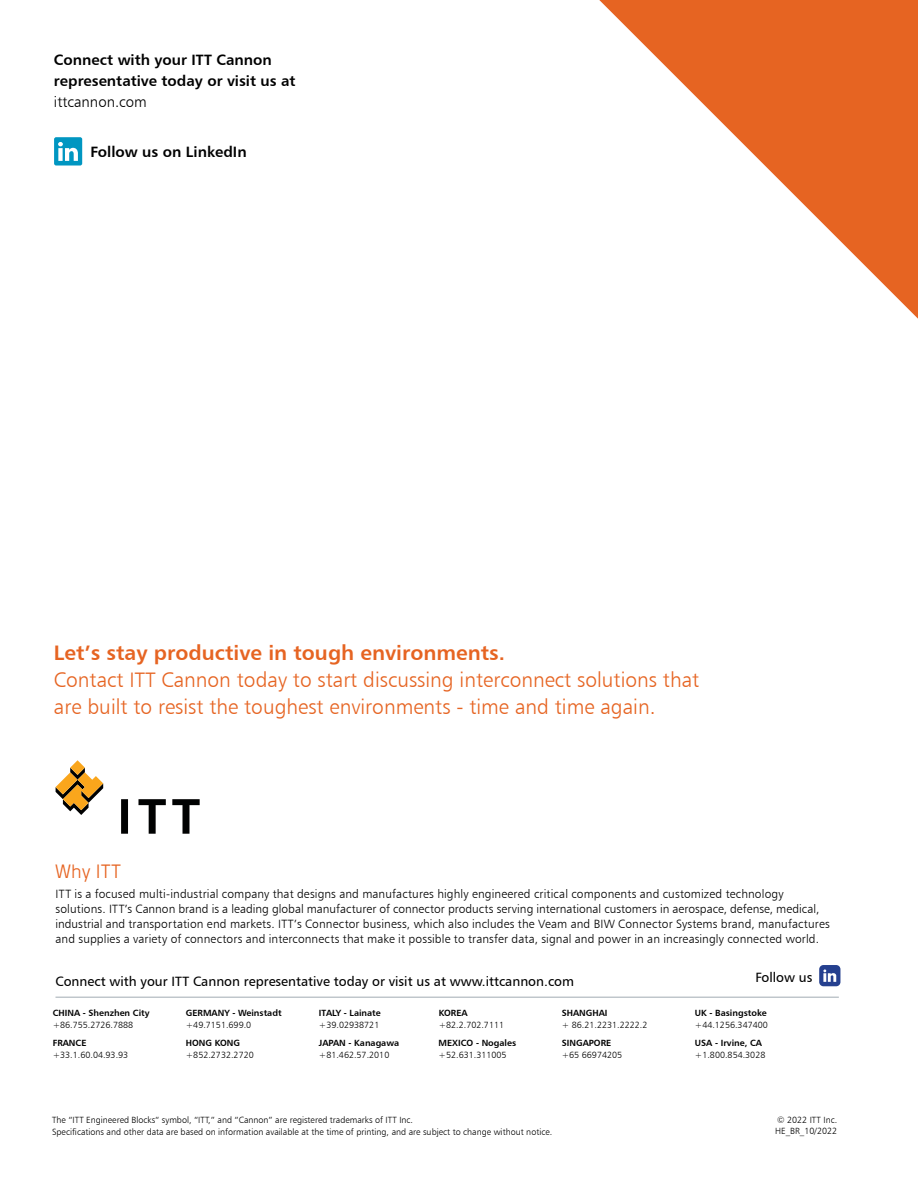
<style>
.page{position:relative;width:918px;height:1188px;background:#fff}
.page>*{position:absolute;margin:0;border:0;box-sizing:border-box;transform-origin:0 0}
.t1{font:22.5px "Blender Pro";letter-spacing:-.01em;color:#e66422}
.t2{font:21px/27px "Humanist 777 BT Light B";color:#e66422}
.t3{font:21px "Humanist 777 BT Bold B";color:#e66422}
.t4{font:15px/21px "Humanist 777 BT Bold B";color:#000}
.t5{font:15px "Humanist 777 BT Light B";color:#000}
.t6{font:13.5px "Humanist 777 BT Roman B";color:#000}
.t7{font:12px/15px "Humanist 777 BT Light B";letter-spacing:.01em;color:#000}
.t8{font:9px/10.8px "Humanist 777 BT Light B";color:#000}
.t9{font:9px "Humanist 777 BT Bold B";color:#000}
</style>
<div class="page">
<svg style="left:599px;top:0;width:319px;height:319px"></svg>
<div style="left:54px;top:137px;width:28px;height:29px;background:#0096c1;border-radius:2px"></div>
<svg style="left:58px;top:142px;width:20px;height:19px"></svg>
<hr style="left:56px;top:997px;width:783px;height:1px;background:#a1abb2">
<div style="left:819px;top:965px;width:21px;height:21px;background:#25408f;border-radius:4px"></div>
<svg style="left:823px;top:969px;width:13px;height:13px"></svg>
<svg style="left:121px;top:799px;width:79px;height:35px"></svg>
<svg style="left:56px;top:760px;width:47px;height:55px"></svg>
<p class="t4" style="left:54px;top:49px;width:243px">Connect with your ITT Cannon representative today or visit us at</p>
<p class="t5" style="left:54px;top:93px;width:94px">ittcannon.com</p>
<p class="t4" style="left:90px;top:141px;width:158px">Follow us on LinkedIn</p>
<h2 class="t3" style="left:54px;top:639px;width:453px">Let’s stay productive in tough environments.</h2>
<h2 class="t2" style="left:54px;top:666px;width:647px">Contact ITT Cannon today to start discussing interconnect solutions that are built to resist the toughest environments - time and time again.</h2>
<h1 class="t1" style="left:56px;top:859px;width:68px">Why ITT</h1>
<p class="t7" style="left:56px;top:886px;width:776px">ITT is a focused multi-industrial company that designs and manufactures highly engineered critical components and customized technology solutions. ITT’s Cannon brand is a leading global manufacturer of connector products serving international customers in aerospace, defense, medical, industrial and transportation end markets. ITT’s Connector business, which also includes the Veam and BIW Connector Systems brand, manufactures and supplies a variety of connectors and interconnects that make it possible to transfer data, signal and power in an increasingly connected world.</p>
<p class="t6" style="left:56px;top:973px;width:520px">Connect with your ITT Cannon representative today or visit us at www.ittcannon.com</p>
<p class="t9" style="left:53px;top:1008px;width:98px">CHINA - Shenzhen City</p>
<p class="t8" style="left:53px;top:1020px;width:82px">+86.755.2726.7888</p>
<p class="t9" style="left:53px;top:1037px;width:35px">FRANCE</p>
<p class="t8" style="left:53px;top:1049px;width:77px">+33.1.60.04.93.93</p>
<p class="t6" style="left:755px;top:969px;width:59px">Follow us</p>
<p class="t9" style="left:695px;top:1008px;width:74px">UK - Basingstoke</p>
<p class="t8" style="left:695px;top:1020px;width:75px">+44.1256.347400</p>
<p class="t9" style="left:695px;top:1037px;width:69px">USA - Irvine, CA</p>
<p class="t8" style="left:695px;top:1049px;width:72px">+1.800.854.3028</p>
<p class="t9" style="left:186px;top:1008px;width:97px">GERMANY - Weinstadt</p>
<p class="t8" style="left:186px;top:1020px;width:67px">+49.7151.699.0</p>
<p class="t9" style="left:186px;top:1037px;width:56px">HONG KONG</p>
<p class="t8" style="left:186px;top:1049px;width:69px">+852.2732.2720</p>
<p class="t9" style="left:319px;top:1008px;width:63px">ITALY - Lainate</p>
<p class="t8" style="left:319px;top:1020px;width:62px">+39.02938721</p>
<p class="t9" style="left:319px;top:1037px;width:82px">JAPAN - Kanagawa</p>
<p class="t8" style="left:319px;top:1049px;width:72px">+81.462.57.2010</p>
<p class="t9" style="left:439px;top:1008px;width:30px">KOREA</p>
<p class="t8" style="left:439px;top:1020px;width:67px">+82.2.702.7111</p>
<p class="t9" style="left:439px;top:1037px;width:79px">MEXICO - Nogales</p>
<p class="t8" style="left:439px;top:1049px;width:69px">+52.631.311005</p>
<p class="t9" style="left:562px;top:1008px;width:47px">SHANGHAI</p>
<p class="t8" style="left:562px;top:1020px;width:87px">+ 86.21.2231.2222.2</p>
<p class="t9" style="left:562px;top:1037px;width:51px">SINGAPORE</p>
<p class="t8" style="left:562px;top:1049px;width:62px">+65 66974205</p>
<p class="t8" style="left:52px;top:1114px;width:502px;line-height:12px">The “ITT Engineered Blocks“ symbol, “ITT,” and “Cannon” are registered trademarks of ITT Inc.<br>Specifications and other data are based on information available at the time of printing, and are subject to change without notice.</p>
<p class="t8" style="left:775px;top:1114px;width:64px">© 2022 ITT Inc.<br>HE_BR_10/2022</p>
</div>
